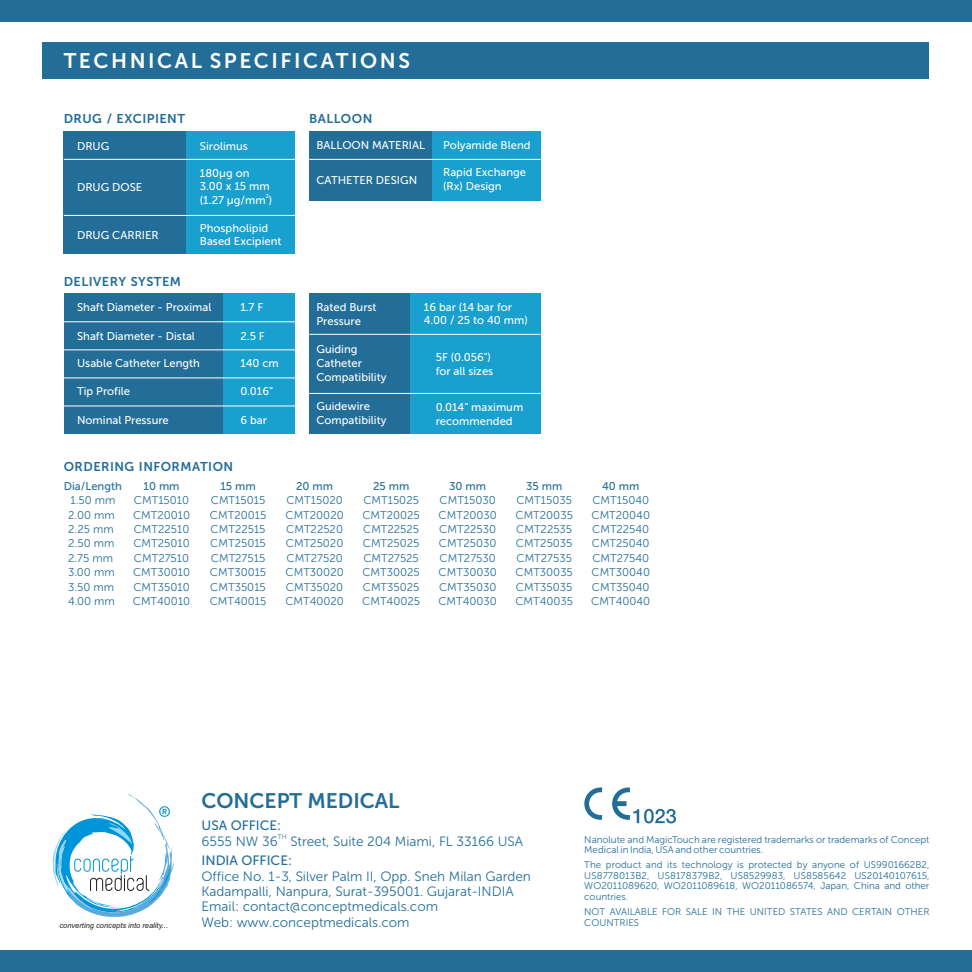
<style>
.page{position:relative;width:972px;height:972px;background:#fff}
.page>*{position:absolute;margin:0;border:0;box-sizing:border-box;transform-origin:0 0}
.t1{font:21px "Museo Sans";letter-spacing:.12em;color:#fff}
.t2{font:21px "Museo Sans";color:#236e98}
.t3{font:13.5px/15.5px "Museo Sans 300";color:#236e98}
.t4{font:13.5px "Museo Sans 500";color:#236e98}
.t5{font:12.75px "Museo Sans";letter-spacing:.035em;color:#216b96}
.t6{font:12.75px "Museo Sans";letter-spacing:.035em;color:#236e98}
.t7{font:11.25px "Museo Sans 300";color:#236e98}
.t8{font:11.25px/13.5px "Museo Sans 500";color:#fff}
.t9{font:11.25px "Museo Sans 500";color:#236e98}
.t10{font:9.75px/10.5px "Museo Sans 300";color:#236e98}
.t11{font:italic 7.5px "Arial";color:#231f20}
.t12{font:6.75px "Museo Sans 300";color:#236e98}
.t13{font:5.7px "Museo Sans 500";color:#fff}
</style>
<div class="page">
<div style="left:43px;top:43px;width:886px;height:36px;background:#236e98"></div>
<div style="left:64px;top:131px;width:123px;height:123px;background:#236e98"></div>
<div style="left:187px;top:131px;width:108px;height:123px;background:#19a0ce"></div>
<hr style="left:64px;top:159px;width:231px;height:1px;background:#fff">
<hr style="left:64px;top:215px;width:231px;height:1px;background:#fff">
<div style="left:309px;top:131px;width:123px;height:70px;background:#236e98"></div>
<div style="left:432px;top:131px;width:109px;height:70px;background:#19a0ce"></div>
<hr style="left:309px;top:159px;width:232px;height:1px;background:#fff">
<div style="left:64px;top:294px;width:159px;height:140px;background:#236e98"></div>
<div style="left:223px;top:294px;width:72px;height:140px;background:#19a0ce"></div>
<hr style="left:64px;top:321px;width:231px;height:1px;background:#fff">
<hr style="left:64px;top:349px;width:231px;height:1px;background:#fff">
<hr style="left:64px;top:378px;width:231px;height:1px;background:#fff">
<hr style="left:64px;top:406px;width:231px;height:1px;background:#fff">
<div style="left:309px;top:294px;width:101px;height:140px;background:#236e98"></div>
<div style="left:410px;top:294px;width:131px;height:140px;background:#19a0ce"></div>
<hr style="left:309px;top:334px;width:232px;height:1px;background:#fff">
<hr style="left:309px;top:393px;width:232px;height:1px;background:#fff">
<svg style="left:584px;top:787px;width:18px;height:33px"></svg>
<svg style="left:612px;top:787px;width:64px;height:36px"></svg>
<div style="left:0;top:0;width:972px;height:21px;background:#236e98"></div>
<div style="left:0;top:951px;width:972px;height:21px;background:#236e98"></div>
<svg style="left:53px;top:794px;width:121px;height:123px"></svg>
<h1 class="t1" style="left:64px;top:52px;width:348px">TECHNICAL SPECIFICATIONS</h1>
<p class="t5" style="left:64px;top:114px;width:123px">DRUG / EXCIPIENT</p>
<p class="t8" style="left:77px;top:140px;width:34px">DRUG</p>
<p class="t8" style="left:77px;top:182px;width:67px">DRUG DOSE</p>
<p class="t8" style="left:77px;top:229px;width:83px">DRUG CARRIER</p>
<p class="t8" style="left:200px;top:140px;width:50px">Sirolimus</p>
<p class="t8" style="left:200px;top:167px;width:71px">180µg on<br>3.00 x 15 mm</p>
<p class="t13" style="left:266px;top:194px;width:5px">2</p>
<p class="t8" style="left:200px;top:194px;width:74px">(1.27 µg/mm )</p>
<p class="t8" style="left:200px;top:222px;width:83px">Phospholipid<br>Based Excipient</p>
<p class="t5" style="left:64px;top:276px;width:119px">DELIVERY SYSTEM</p>
<p class="t8" style="left:77px;top:302px;width:136px">Shaft Diameter - Proximal</p>
<p class="t8" style="left:77px;top:330px;width:119px">Shaft Diameter - Distal</p>
<p class="t8" style="left:77px;top:357px;width:124px">Usable Catheter Length</p>
<p class="t8" style="left:77px;top:385px;width:54px">Tip Profile</p>
<p class="t8" style="left:77px;top:414px;width:93px">Nominal Pressure</p>
<p class="t8" style="left:240px;top:302px;width:24px">1.7 F</p>
<p class="t8" style="left:240px;top:330px;width:26px">2.5 F</p>
<p class="t8" style="left:240px;top:357px;width:40px">140 cm</p>
<p class="t8" style="left:240px;top:385px;width:34px">0.016”</p>
<p class="t8" style="left:240px;top:414px;width:28px">6 bar</p>
<p class="t6" style="left:64px;top:461px;width:171px">ORDERING INFORMATION</p>
<p class="t5" style="left:309px;top:113px;width:65px">BALLOON</p>
<p class="t8" style="left:316px;top:139px;width:110px">BALLOON MATERIAL</p>
<p class="t8" style="left:316px;top:175px;width:102px">CATHETER DESIGN</p>
<p class="t8" style="left:443px;top:167px;width:85px">Rapid Exchange (Rx) Design</p>
<p class="t8" style="left:443px;top:139px;width:89px">Polyamide Blend</p>
<p class="t8" style="left:316px;top:301px;width:62px;line-height:14px">Rated Burst<br>Pressure</p>
<p class="t8" style="left:424px;top:301px;width:105px">16 bar (14 bar for<br>4.00 / 25 to 40 mm)</p>
<p class="t8" style="left:316px;top:343px;width:72px;line-height:14px">Guiding<br>Catheter<br>Compatibility</p>
<p class="t8" style="left:436px;top:352px;width:59px">5F (0.056") for all sizes</p>
<p class="t8" style="left:316px;top:400px;width:72px;line-height:14px">Guidewire<br>Compatibility</p>
<p class="t8" style="left:436px;top:402px;width:89px">0.014” maximum recommended</p>
<p class="t9" style="left:64px;top:481px;width:60px">Dia/Length</p>
<p class="t9" style="left:144px;top:481px;width:37px">10 mm</p>
<p class="t9" style="left:220px;top:481px;width:37px">15 mm</p>
<p class="t9" style="left:296px;top:481px;width:38px">20 mm</p>
<p class="t9" style="left:373px;top:481px;width:38px">25 mm</p>
<p class="t9" style="left:449px;top:481px;width:38px">30 mm</p>
<p class="t9" style="left:526px;top:481px;width:38px">35 mm</p>
<p class="t9" style="left:602px;top:481px;width:39px">40 mm</p>
<p class="t7" style="left:71px;top:496px;width:46px">1.50 mm</p>
<p class="t7" style="left:134px;top:496px;width:57px">CMT15010</p>
<p class="t7" style="left:211px;top:496px;width:56px">CMT15015</p>
<p class="t7" style="left:286px;top:496px;width:58px">CMT15020</p>
<p class="t7" style="left:363px;top:496px;width:57px">CMT15025</p>
<p class="t7" style="left:440px;top:496px;width:58px">CMT15030</p>
<p class="t7" style="left:516px;top:496px;width:57px">CMT15035</p>
<p class="t7" style="left:592px;top:496px;width:58px">CMT15040</p>
<p class="t7" style="left:68px;top:510px;width:48px">2.00 mm</p>
<p class="t7" style="left:133px;top:510px;width:59px">CMT20010</p>
<p class="t7" style="left:210px;top:510px;width:58px">CMT20015</p>
<p class="t7" style="left:286px;top:510px;width:60px">CMT20020</p>
<p class="t7" style="left:362px;top:510px;width:59px">CMT20025</p>
<p class="t7" style="left:439px;top:510px;width:60px">CMT20030</p>
<p class="t7" style="left:516px;top:510px;width:59px">CMT20035</p>
<p class="t7" style="left:591px;top:510px;width:60px">CMT20040</p>
<p class="t7" style="left:68px;top:525px;width:47px">2.25 mm</p>
<p class="t7" style="left:134px;top:525px;width:57px">CMT22510</p>
<p class="t7" style="left:211px;top:525px;width:56px">CMT22515</p>
<p class="t7" style="left:286px;top:525px;width:58px">CMT22520</p>
<p class="t7" style="left:363px;top:525px;width:58px">CMT22525</p>
<p class="t7" style="left:439px;top:525px;width:58px">CMT22530</p>
<p class="t7" style="left:516px;top:525px;width:58px">CMT22535</p>
<p class="t7" style="left:592px;top:525px;width:59px">CMT22540</p>
<p class="t7" style="left:68px;top:539px;width:48px">2.50 mm</p>
<p class="t7" style="left:133px;top:539px;width:58px">CMT25010</p>
<p class="t7" style="left:210px;top:539px;width:57px">CMT25015</p>
<p class="t7" style="left:286px;top:539px;width:59px">CMT25020</p>
<p class="t7" style="left:363px;top:539px;width:58px">CMT25025</p>
<p class="t7" style="left:439px;top:539px;width:59px">CMT25030</p>
<p class="t7" style="left:516px;top:539px;width:58px">CMT25035</p>
<p class="t7" style="left:592px;top:539px;width:59px">CMT25040</p>
<p class="t7" style="left:68px;top:553px;width:46px">2.75 mm</p>
<p class="t7" style="left:134px;top:553px;width:57px">CMT27510</p>
<p class="t7" style="left:211px;top:553px;width:56px">CMT27515</p>
<p class="t7" style="left:286px;top:553px;width:58px">CMT27520</p>
<p class="t7" style="left:363px;top:553px;width:57px">CMT27525</p>
<p class="t7" style="left:440px;top:553px;width:58px">CMT27530</p>
<p class="t7" style="left:516px;top:553px;width:57px">CMT27535</p>
<p class="t7" style="left:592px;top:553px;width:58px">CMT27540</p>
<p class="t7" style="left:68px;top:568px;width:48px">3.00 mm</p>
<p class="t7" style="left:133px;top:568px;width:59px">CMT30010</p>
<p class="t7" style="left:210px;top:568px;width:58px">CMT30015</p>
<p class="t7" style="left:286px;top:568px;width:60px">CMT30020</p>
<p class="t7" style="left:362px;top:568px;width:59px">CMT30025</p>
<p class="t7" style="left:439px;top:568px;width:60px">CMT30030</p>
<p class="t7" style="left:516px;top:568px;width:59px">CMT30035</p>
<p class="t7" style="left:592px;top:568px;width:60px">CMT30040</p>
<p class="t7" style="left:68px;top:582px;width:47px">3.50 mm</p>
<p class="t7" style="left:133px;top:582px;width:58px">CMT35010</p>
<p class="t7" style="left:210px;top:582px;width:57px">CMT35015</p>
<p class="t7" style="left:286px;top:582px;width:59px">CMT35020</p>
<p class="t7" style="left:363px;top:582px;width:58px">CMT35025</p>
<p class="t7" style="left:439px;top:582px;width:59px">CMT35030</p>
<p class="t7" style="left:516px;top:582px;width:58px">CMT35035</p>
<p class="t7" style="left:592px;top:582px;width:59px">CMT35040</p>
<p class="t7" style="left:68px;top:597px;width:48px">4.00 mm</p>
<p class="t7" style="left:133px;top:597px;width:59px">CMT40010</p>
<p class="t7" style="left:210px;top:597px;width:58px">CMT40015</p>
<p class="t7" style="left:285px;top:597px;width:60px">CMT40020</p>
<p class="t7" style="left:362px;top:597px;width:59px">CMT40025</p>
<p class="t7" style="left:438px;top:597px;width:60px">CMT40030</p>
<p class="t7" style="left:515px;top:597px;width:59px">CMT40035</p>
<p class="t7" style="left:591px;top:597px;width:60px">CMT40040</p>
<p class="t11" style="left:59px;top:922px;width:110px">converting concepts into reality...</p>
<h1 class="t2" style="left:202px;top:793px;width:200px">CONCEPT MEDICAL</h1>
<p class="t4" style="left:202px;top:820px;width:81px">USA OFFICE:</p>
<p class="t12" style="left:278px;top:834px;width:11px">TH</p>
<p class="t3" style="left:202px;top:835px;width:323px">6555 NW 36 Street, Suite 204 Miami, FL 33166 USA</p>
<p class="t4" style="left:202px;top:855px;width:92px">INDIA OFFICE:</p>
<p class="t3" style="left:202px;top:870px;width:331px">Office No. 1-3, Silver Palm II, Opp. Sneh Milan Garden Kadampalli, Nanpura, Surat-395001. Gujarat-INDIA Email: contact@conceptmedicals.com<br>Web: www.conceptmedicals.com</p>
<p class="t10" style="left:584px;top:835px;width:347px">Nanolute and MagicTouch are registered trademarks or trademarks of Concept<br>Medical in India, USA and other countries.</p>
<p class="t10" style="left:584px;top:861px;width:347px;text-align:justify">The product and its technology is protected by anyone of US9901662B2, US8778013B2, US8178379B2, US8529983, US8585642 US20140107615, WO2011089620, WO2011089618, WO2011086574, Japan, China and other countries.</p>
<p class="t10" style="left:584px;top:907px;width:347px">NOT AVAILABLE FOR SALE IN THE UNITED STATES AND CERTAIN OTHER</p>
<p class="t10" style="left:584px;top:918px;width:56px">COUNTRIES</p>
</div>
